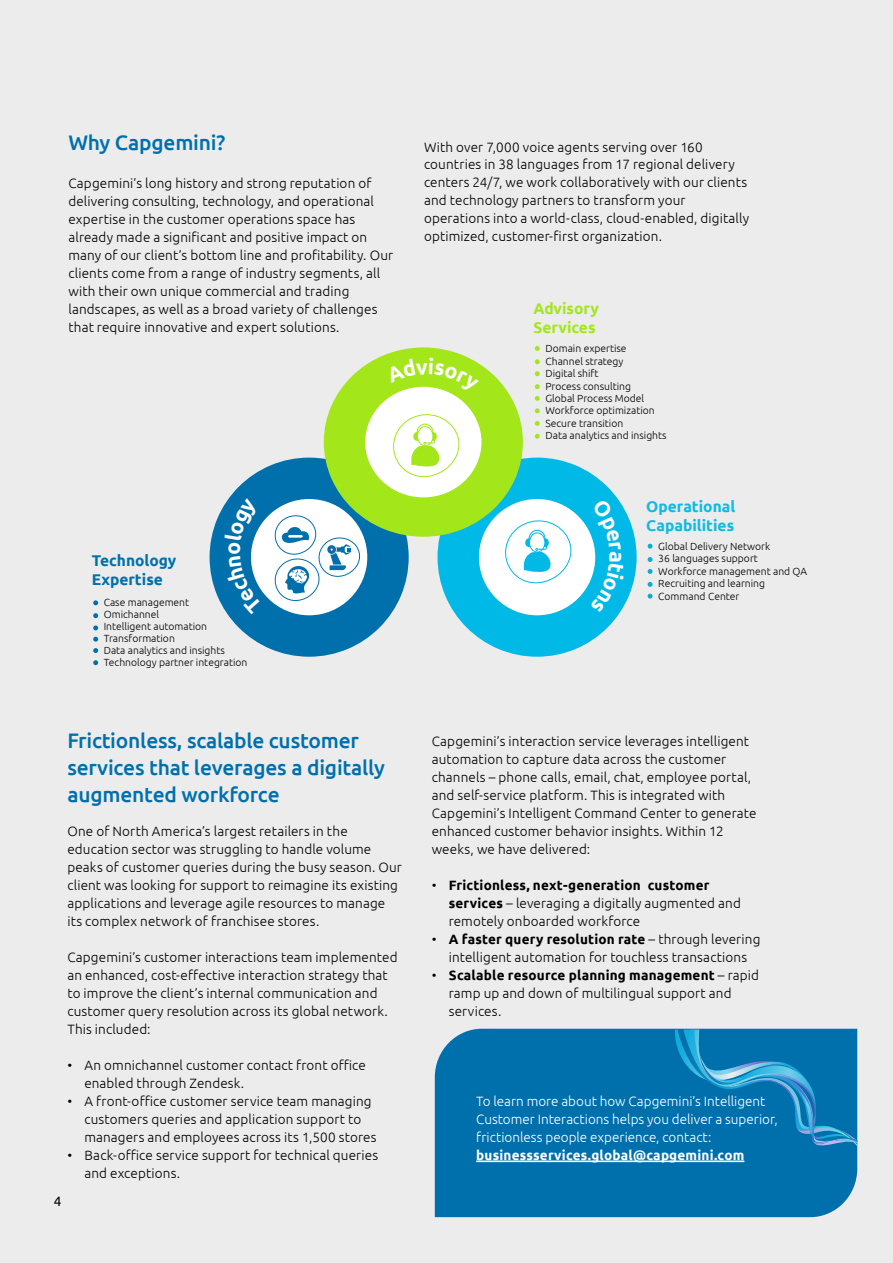
<style>
.page{position:relative;width:893px;height:1263px;background:#ececec}
.page>*{position:absolute;margin:0;border:0;box-sizing:border-box;transform-origin:0 0}
.t1{font:500 21px/27px "Ubuntu";letter-spacing:-.01em;color:#0070ad}
.t2{font:700 15.45px/18.6px "Ubuntu";color:#0fbae3}
.t3{font:700 15.45px/18.6px "Ubuntu";color:#0070ad}
.t4{font:700 15.45px/18.6px "Ubuntu";color:#a3e71a}
.t5{font:300 13.5px/18px "Ubuntu";letter-spacing:.01em;color:#000}
.t6{font:300 13.5px/18px "Ubuntu";color:#fff}
.t7{font:700 13.5px "Ubuntu";letter-spacing:.015em;color:#fff}
.t8{font:13.5px "Ubuntu";color:#000}
.t9{font:300 10.35px/12.5px "Ubuntu";color:#000}
.s1{font-weight:700}
</style>
<div class="page">
<div style="left:435px;top:1029px;width:422px;height:188px;background:#0070ad"></div>
<svg style="left:674px;top:1029px;width:183px;height:118px;background:#0d7ab5"></svg>
<svg style="left:648px;top:544px;width:4px;height:5px"></svg>
<svg style="left:648px;top:557px;width:4px;height:5px"></svg>
<svg style="left:648px;top:569px;width:4px;height:5px"></svg>
<svg style="left:648px;top:582px;width:4px;height:5px"></svg>
<svg style="left:648px;top:594px;width:4px;height:5px"></svg>
<svg style="left:93px;top:600px;width:5px;height:5px"></svg>
<svg style="left:93px;top:613px;width:5px;height:5px"></svg>
<svg style="left:93px;top:625px;width:5px;height:5px"></svg>
<svg style="left:93px;top:637px;width:5px;height:5px"></svg>
<svg style="left:93px;top:648px;width:5px;height:5px"></svg>
<svg style="left:93px;top:660px;width:5px;height:5px"></svg>
<hr style="left:476px;top:1160px;width:268px;height:2px;background:#fff">
<svg style="left:210px;top:346px;width:427px;height:311px"></svg>
<h1 class="t1" style="left:68px;top:128px;width:159px">Why Capgemini?</h1>
<p class="t5" style="left:68px;top:173px;width:326px">Capgemini’s long history and strong reputation of delivering consulting, technology, and operational expertise in the customer operations space has already made a significant and positive impact on many of our client’s bottom line and profitability. Our clients come from a range of industry segments, all with their own unique commercial and trading landscapes, as well as a broad variety of challenges that require innovative and expert solutions.</p>
<p class="t3" style="left:92px;top:551px;width:86px">Technology<br>Expertise</p>
<p class="t9" style="left:104px;top:597px;width:145px;line-height:11.9px">Case management<br>Omichannel<br>Intelligent automation<br>Transformation<br>Data analytics and insights<br>Technology partner integration</p>
<p class="t5" style="left:424px;top:137px;width:327px">With over 7,000 voice agents serving over 160 countries in 38 languages from 17 regional delivery centers 24/7, we work collaboratively with our clients and technology partners to transform your operations into a world-class, cloud-enabled, digitally optimized, customer-first organization.</p>
<p class="t4" style="left:533px;top:299px;width:67px">Advisory<br>Services</p>
<p class="t9" style="left:545px;top:342px;width:123px">Domain expertise<br>Channel strategy<br>Digital shift<br>Process consulting<br>Global Process Model<br>Workforce optimization<br>Secure transition<br>Data analytics and insights</p>
<p class="t2" style="left:646px;top:497px;width:91px">Operational<br>Capabilities</p>
<p class="t9" style="left:658px;top:540px;width:150px">Global Delivery Network<br>36 languages support<br>Workforce management and QA<br>Recruiting and learning<br>Command Center</p>
<h1 class="t1" style="left:67px;top:727px;width:319px">Frictionless, scalable customer services that leverages a digitally augmented workforce</h1>
<p class="t5" style="left:67px;top:821px;width:336px">One of North America’s largest retailers in the education sector was struggling to handle volume peaks of customer queries during the busy season. Our client was looking for support to reimagine its existing applications and leverage agile resources to manage its complex network of franchisee stores.</p>
<p class="t5" style="left:67px;top:947px;width:332px">Capgemini’s customer interactions team implemented an enhanced, cost-effective interaction strategy that to improve the client’s internal communication and customer query resolution across its global network.<br>This included:</p>
<p class="t5" style="left:84px;top:1055px;width:283px;text-indent:-17px">• An omnichannel customer contact front office enabled through Zendesk.</p>
<p class="t5" style="left:84px;top:1091px;width:294px;text-indent:-17px">• A front-office customer service team managing customers queries and application support to managers and employees across its 1,500 stores</p>
<p class="t5" style="left:84px;top:1145px;width:295px;text-indent:-17px">• Back-office service support for technical queries and exceptions.</p>
<p class="t8" style="left:54px;top:1193px;width:9px">4</p>
<p class="t5" style="left:432px;top:731px;width:326px">Capgemini’s interaction service leverages intelligent automation to capture data across the customer channels – phone calls, email, chat, employee portal, and self-service platform. This is integrated with Capgemini’s Intelligent Command Center to generate enhanced customer behavior insights. Within 12 weeks, we have delivered:</p>
<p class="t5" style="left:449px;top:875px;width:294px;text-indent:-17px">• <span class="s1">Frictionless, next-generation customer services</span> – leveraging a digitally augmented and remotely onboarded workforce</p>
<p class="t5" style="left:432px;top:929px;width:330px;text-align:center">• <span class="s1">A faster query resolution rate</span> – through levering intelligent automation for touchless transactions</p>
<p class="t5" style="left:449px;top:965px;width:312px;text-indent:-17px">• <span class="s1">Scalable resource planning management</span> – rapid ramp up and down of multilingual support and services.</p>
<p class="t6" style="left:476px;top:1091px;width:303px">To learn more about how Capgemini’s Intelligent<br>Customer Interactions helps you deliver a superior, frictionless people experience, contact:</p>
<p class="t7" style="left:476px;top:1147px;width:270px">businessservices.global@capgemini.com</p>
</div>
